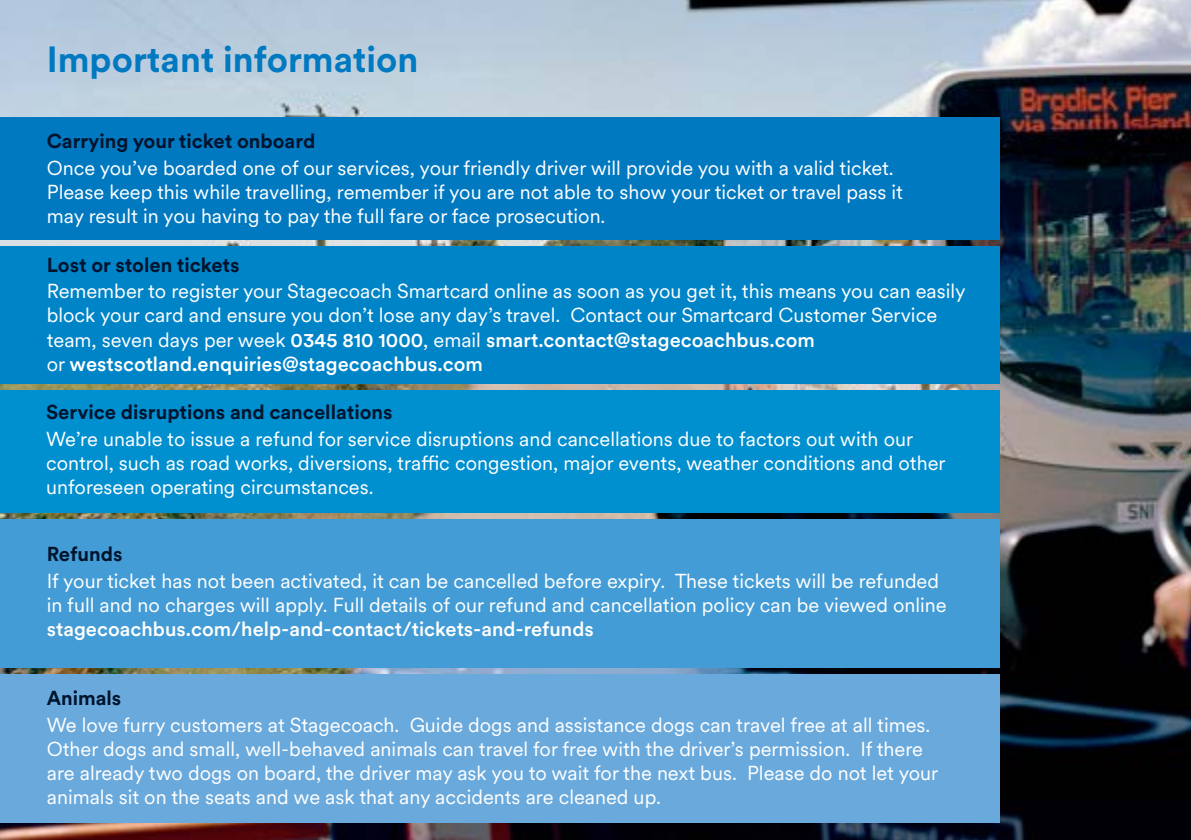
<style>
.page{position:relative;width:1191px;height:840px;background:#fff}
.page>*{position:absolute;margin:0;border:0;box-sizing:border-box;transform-origin:0 0}
.t1{font:700 36px "Stagecoach Circular";color:#0079c1}
.t2{font:20px/24px "Stagecoach Circular";color:#fff}
.t3{font:700 20px "Stagecoach Circular";color:#00142e}
.t4{font:500 20px "Stagecoach Circular";color:#fff}
.s1{font-weight:500}
</style>
<div class="page">
<img style="left:0;top:0;width:1191px;height:839px">
<div style="left:0;top:117px;width:999px;height:122px;background:#0079c1"></div>
<div style="left:0;top:246px;width:999px;height:137px;background:#0084c8"></div>
<div style="left:0;top:390px;width:999px;height:122px;background:#008fcf"></div>
<div style="left:0;top:673px;width:999px;height:148px;background:#69a9dc"></div>
<div style="left:0;top:518px;width:999px;height:148px;background:#439cd5"></div>
<h1 class="t1" style="left:47px;top:35px;width:373px">Important information</h1>
<p class="t3" style="left:47px;top:127px;width:270px">Carrying your ticket onboard</p>
<p class="t2" style="left:47px;top:155px;width:857px">Once you’ve boarded one of our services, your friendly driver will provide you with a valid ticket.<br>Please keep this while travelling, remember if you are not able to show your ticket or travel pass it may result in you having to pay the full fare or face prosecution.</p>
<p class="t3" style="left:47px;top:250px;width:194px">Lost or stolen tickets</p>
<p class="t2" style="left:47px;top:278px;width:920px">Remember to register your Stagecoach Smartcard online as soon as you get it, this means you can easily block your card and ensure you don’t lose any day’s travel. Contact our Smartcard Customer Service team, seven days per week <span class="s1">0345 810 1000</span>, email <span class="s1">smart.contact@stagecoachbus.com<br></span>or <span class="s1">westscotland.enquiries@stagecoachbus.com</span></p>
<p class="t3" style="left:46px;top:398px;width:348px">Service disruptions and cancellations</p>
<p class="t2" style="left:46px;top:425px;width:901px">We’re unable to issue a refund for service disruptions and cancellations due to factors out with our control, such as road works, diversions, traffic congestion, major events, weather conditions and other unforeseen operating circumstances.</p>
<p class="t3" style="left:47px;top:540px;width:77px">Refunds</p>
<p class="t2" style="left:47px;top:568px;width:901px">If your ticket has not been activated, it can be cancelled before expiry. These tickets will be refunded in full and no charges will apply. Full details of our refund and cancellation policy can be viewed online</p>
<p class="t4" style="left:47px;top:615px;width:548px">stagecoachbus.com/help-and-contact/tickets-and-refunds</p>
<p class="t3" style="left:47px;top:683px;width:76px">Animals</p>
<p class="t2" style="left:47px;top:711px;width:893px">We love furry customers at Stagecoach. Guide dogs and assistance dogs can travel free at all times.<br>Other dogs and small, well-behaved animals can travel for free with the driver’s permission. If there are already two dogs on board, the driver may ask you to wait for the next bus. Please do not let your animals sit on the seats and we ask that any accidents are cleaned up.</p>
</div>
